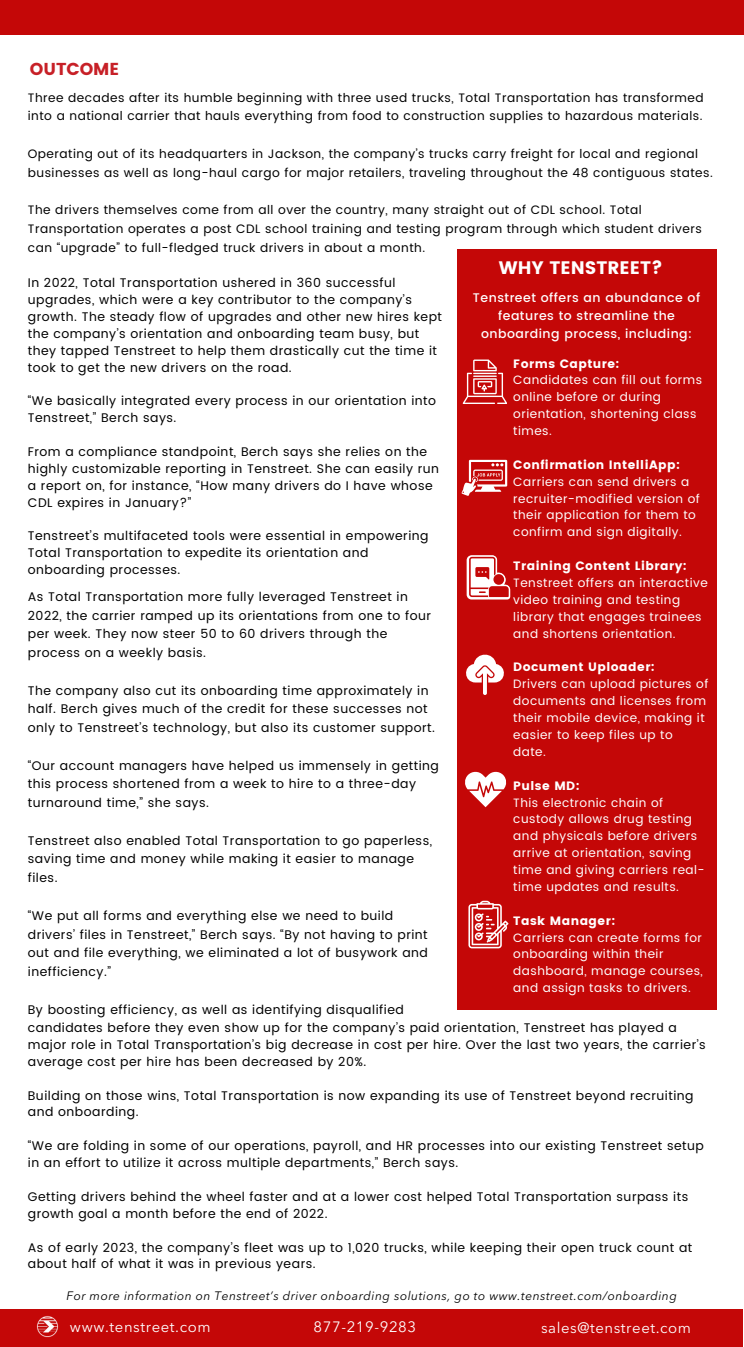
<style>
.page{position:relative;width:744px;height:1347px;background:#fff}
.page>*{position:absolute;margin:0;border:0;box-sizing:border-box;transform-origin:0 0}
.t1{font:18px "Poppins";color:#fff}
.t2{font:17.25px "Poppins";color:#c72027}
.t3{font:14.88px "Avenir Next LT Pro";letter-spacing:.04em;color:#fff}
.t4{font:12.5px/16.9px "Poppins";letter-spacing:.04em;color:#000}
.t5{font:500 12.5px/17.8px "Poppins";letter-spacing:.04em;color:#fff;text-align:center}
.t6{font:12.25px/18.8px "Poppins";letter-spacing:.04em;color:#000}
.t7{font:12.12px/16.9px "Poppins";letter-spacing:.04em;color:#fff}
.t8{font:12.12px "Poppins";letter-spacing:.04em;color:#fff}
.t9{font:italic 12.12px "Avenir Next LT Pro";letter-spacing:.04em;color:#000}
</style>
<div class="page">
<div style="left:0;top:0;width:744px;height:35px;background:#c40707"></div>
<div style="left:457px;top:249px;width:259px;height:760px;background:#c40707"></div>
<div style="left:0;top:1308px;width:742px;height:38px;background:#c40707"></div>
<img style="left:37px;top:1316px;width:21px;height:21px">
<svg style="left:463px;top:359px;width:44px;height:44px"></svg>
<svg style="left:466px;top:654px;width:38px;height:41px"></svg>
<svg style="left:465px;top:771px;width:41px;height:36px"></svg>
<svg style="left:468px;top:900px;width:40px;height:48px"></svg>
<svg style="left:466px;top:555px;width:44px;height:44px"></svg>
<svg style="left:461px;top:460px;width:46px;height:36px"></svg>
<p class="t2" style="left:30px;top:58px;width:91px">OUTCOME</p>
<p class="t6" style="left:28px;top:88px;width:677px">Three decades after its humble beginning with three used trucks, Total Transportation has transformed into a national carrier that hauls everything from food to construction supplies to hazardous materials.</p>
<p class="t6" style="left:28px;top:144px;width:686px">Operating out of its headquarters in Jackson, the company’s trucks carry freight for local and regional businesses as well as long-haul cargo for major retailers, traveling throughout the 48 contiguous states.</p>
<p class="t6" style="left:28px;top:200px;width:675px">The drivers themselves come from all over the country, many straight out of CDL school. Total<br>Transportation operates a post CDL school training and testing program through which student drivers can “upgrade” to full-fledged truck drivers in about a month.</p>
<p class="t4" style="left:28px;top:274px;width:416px">In 2022, Total Transportation ushered in 360 successful upgrades, which were a key contributor to the company’s growth. The steady flow of upgrades and other new hires kept the company’s orientation and onboarding team busy, but they tapped Tenstreet to help them drastically cut the time it took to get the new drivers on the road.</p>
<p class="t4" style="left:28px;top:392px;width:410px">“We basically integrated every process in our orientation into<br>Tenstreet,” Berch says.</p>
<p class="t4" style="left:28px;top:443px;width:413px">From a compliance standpoint, Berch says she relies on the highly customizable reporting in Tenstreet. She can easily run a report on, for instance, “How many drivers do I have whose CDL expires in January?”</p>
<p class="t4" style="left:28px;top:527px;width:402px">Tenstreet’s multifaceted tools were essential in empowering<br>Total Transportation to expedite its orientation and onboarding processes.</p>
<p class="t4" style="left:28px;top:587px;width:405px;line-height:18.8px">As Total Transportation more fully leveraged Tenstreet in 2022, the carrier ramped up its orientations from one to four per week. They now steer 50 to 60 drivers through the process on a weekly basis.</p>
<p class="t4" style="left:28px;top:681px;width:409px;line-height:18.8px">The company also cut its onboarding time approximately in half. Berch gives much of the credit for these successes not only to Tenstreet’s technology, but also its customer support.</p>
<p class="t4" style="left:28px;top:756px;width:412px;line-height:18.8px">“Our account managers have helped us immensely in getting this process shortened from a week to hire to a three-day turnaround time,” she says.</p>
<p class="t4" style="left:28px;top:831px;width:406px;line-height:18.8px">Tenstreet also enabled Total Transportation to go paperless, saving time and money while making it easier to manage files.</p>
<p class="t4" style="left:28px;top:906px;width:402px;line-height:18.8px">“We put all forms and everything else we need to build drivers’ files in Tenstreet,” Berch says. “By not having to print out and file everything, we eliminated a lot of busywork and inefficiency.”</p>
<p class="t4" style="left:28px;top:1000px;width:377px">By boosting efficiency, as well as identifying disqualified</p>
<p class="t1" style="left:499px;top:257px;width:165px">WHY TENSTREET?</p>
<p class="t5" style="left:473px;top:289px;width:229px">Tenstreet offers an abundance of features to streamline the onboarding process, including:</p>
<p class="t8" style="left:513px;top:356px;width:108px">Forms Capture:</p>
<p class="t7" style="left:513px;top:372px;width:190px">Candidates can fill out forms online before or during orientation, shortening class times.</p>
<p class="t8" style="left:513px;top:457px;width:168px">Confirmation IntelliApp:</p>
<p class="t7" style="left:513px;top:473px;width:188px">Carriers can send drivers a recruiter-modified version of their application for them to confirm and sign digitally.</p>
<p class="t8" style="left:513px;top:559px;width:175px">Training Content Library:</p>
<p class="t7" style="left:513px;top:574px;width:196px">Tenstreet offers an interactive video training and testing library that engages trainees and shortens orientation.</p>
<p class="t8" style="left:513px;top:660px;width:143px">Document Uploader:</p>
<p class="t7" style="left:513px;top:675px;width:197px">Drivers can upload pictures of documents and licenses from their mobile device, making it easier to keep files up to<br>date.</p>
<p class="t8" style="left:513px;top:778px;width:68px">Pulse MD:</p>
<p class="t7" style="left:513px;top:793px;width:193px">This electronic chain of custody allows drug testing and physicals before drivers arrive at orientation, saving time and giving carriers real&shy;time updates and results.</p>
<p class="t8" style="left:513px;top:913px;width:103px">Task Manager:</p>
<p class="t7" style="left:513px;top:928px;width:191px">Carriers can create forms for onboarding within their dashboard, manage courses, and assign tasks to drivers.</p>
<p class="t4" style="left:28px;top:1019px;width:679px">candidates before they even show up for the company’s paid orientation, Tenstreet has played a major role in Total Transportation’s big decrease in cost per hire. Over the last two years, the carrier’s average cost per hire has been decreased by 20%.</p>
<p class="t4" style="left:28px;top:1086px;width:667px">Building on those wins, Total Transportation is now expanding its use of Tenstreet beyond recruiting and onboarding.</p>
<h1 class="t4" style="left:28px;top:1137px;width:677px">“We are folding in some of our operations, payroll, and HR processes into our existing Tenstreet setup in an effort to utilize it across multiple departments,” Berch says.</h1>
<h3 class="t4" style="left:28px;top:1187px;width:662px">Getting drivers behind the wheel faster and at a lower cost helped Total Transportation surpass its growth goal a month before the end of 2022.</h3>
<p class="t4" style="left:28px;top:1238px;width:666px">As of early 2023, the company’s fleet was up to 1,020 trucks, while keeping their open truck count at about half of what it was in previous years.</p>
<p class="t9" style="left:67px;top:1290px;width:612px">For more information on Tenstreet’s driver onboarding solutions, go to www.tenstreet.com/onboarding</p>
<p class="t3" style="left:70px;top:1320px;width:142px">www.tenstreet.com</p>
<p class="t3" style="left:314px;top:1320px;width:104px">877-219-9283</p>
<p class="t3" style="left:541px;top:1321px;width:152px">sales@tenstreet.com</p>
</div>
